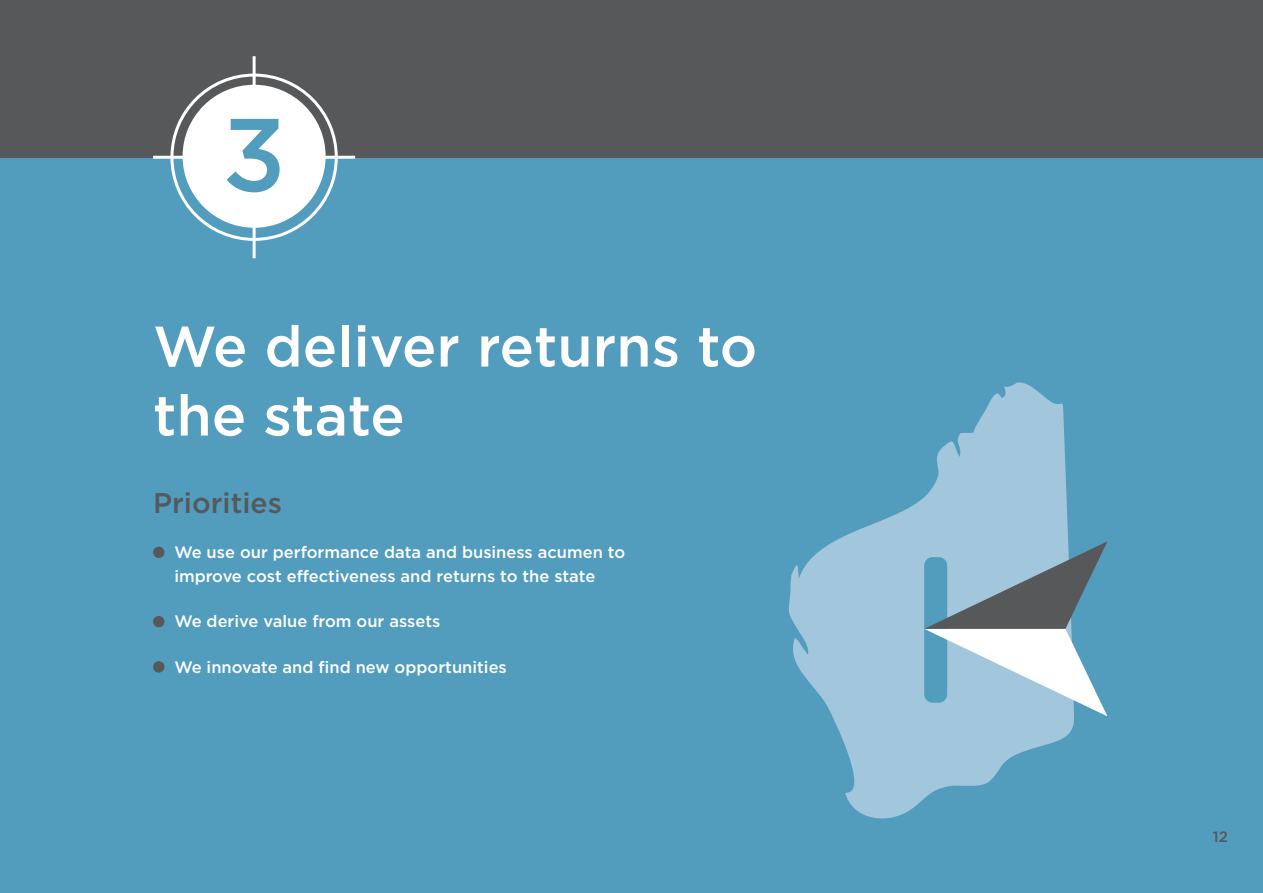
<style>
.page{position:relative;width:1263px;height:893px;background:#fff}
.page>*{position:absolute;margin:0;border:0;box-sizing:border-box;transform-origin:0 0}
.t1{font:500 103.2px "Gotham";color:#529cbe}
.t2{font:500 57px/69px "Gotham";color:#fff}
.t3{font:500 28.5px "Gotham";color:#57585a}
.t4{font:500 16.5px/24px "Gotham";color:#fff}
.t5{font:500 15px "Gotham";color:#57585a}
</style>
<div class="page">
<div style="left:0;top:157px;width:1263px;height:736px;background:#529cbe"></div>
<div style="left:0;top:0;width:1263px;height:157px;background:#57585a"></div>
<hr style="left:153px;top:156px;width:37px;height:3px;background:#fff">
<hr style="left:253px;top:222px;width:3px;height:36px;background:#fff">
<hr style="left:318px;top:156px;width:37px;height:3px;background:#fff">
<hr style="left:253px;top:56px;width:3px;height:37px;background:#fff">
<div style="left:183px;top:85px;width:143px;height:143px;background:#fff;border-radius:50%"></div>
<svg style="left:789px;top:382px;width:285px;height:437px;fill:#a2c6db"></svg>
<svg style="left:924px;top:541px;width:183px;height:175px"></svg>
<div style="left:153px;top:547px;width:11px;height:11px;background:#57585a;border-radius:50%"></div>
<div style="left:153px;top:616px;width:11px;height:11px;background:#57585a;border-radius:50%"></div>
<div style="left:153px;top:661px;width:11px;height:12px;background:#57585a;border-radius:50%"></div>
<h1 class="t1" style="left:222px;top:96px;width:65px">3</h1>
<h2 class="t2" style="left:153px;top:310px;width:606px">We deliver returns to the state</h2>
<h3 class="t3" style="left:153px;top:486px;width:130px">Priorities</h3>
<p class="t4" style="left:174px;top:540px;width:452px">We use our performance data and business acumen to improve cost effectiveness and returns to the state</p>
<p class="t4" style="left:174px;top:609px;width:268px">We derive value from our assets</p>
<p class="t4" style="left:174px;top:654px;width:334px">We innovate and find new opportunities</p>
<p class="t5" style="left:1213px;top:828px;width:17px">12</p>
</div>
